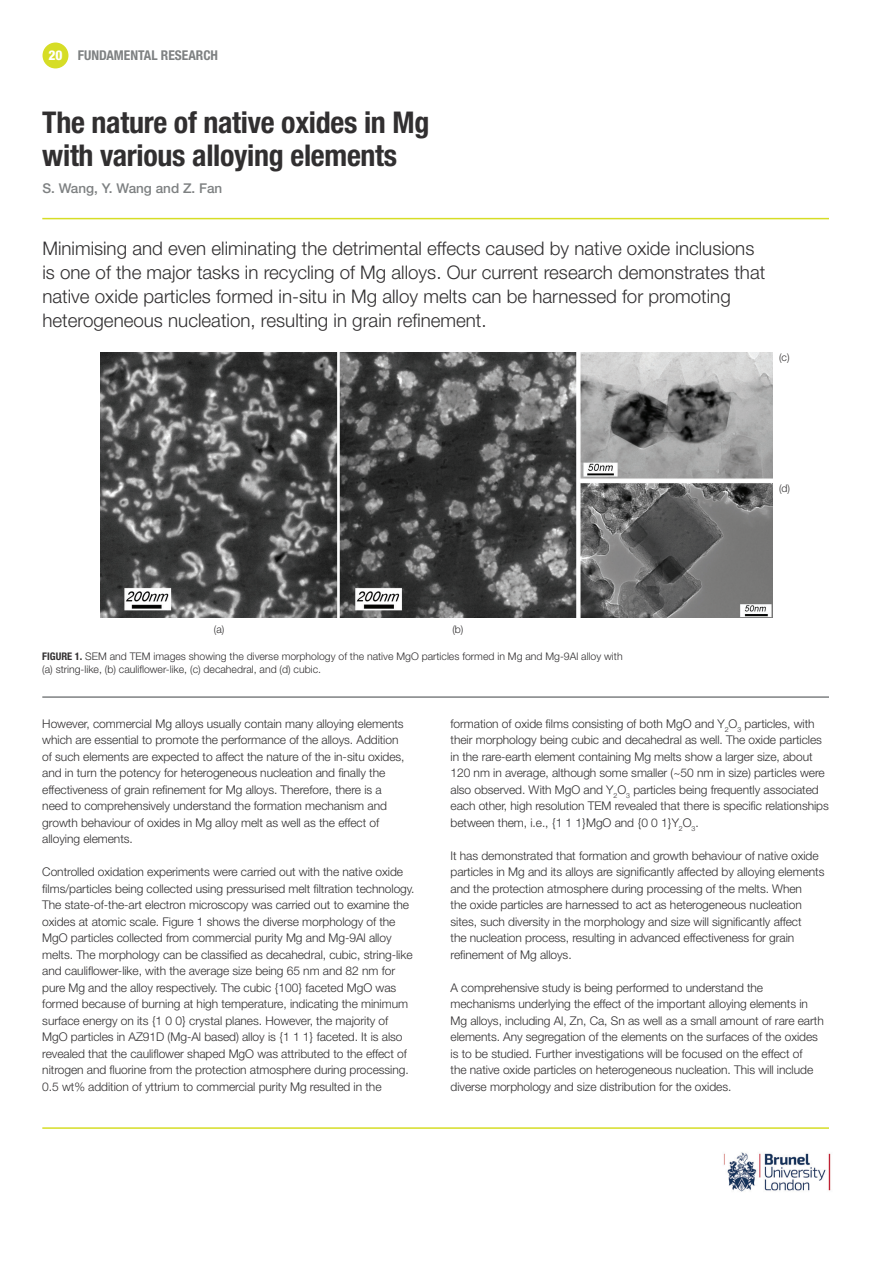
<style>
.page{position:relative;width:893px;height:1263px;background:#fff}
.page>*{position:absolute;margin:0;border:0;box-sizing:border-box;transform-origin:0 0}
.t1{font:700 condensed 30px/33px "Helvetica Neue";letter-spacing:-.01em;color:#312f30}
.t2{font:300 18.75px/24px "Helvetica Neue";color:#312f30}
.t3{font:700 condensed 13.5px "Helvetica Neue";color:#7e8182}
.t4{font:500 13.5px "Helvetica Neue";color:#7e8182}
.t5{font:300 12px/16.5px "Helvetica Neue";letter-spacing:-.005em;color:#312f30}
.t6{font:300 10.5px/13.5px "Helvetica Neue";color:#312f30}
.s1{font-weight:800;color:#fff}
.s2{font-weight:700;font-stretch:condensed}
</style>
<div class="page">
<div style="left:43px;top:43px;width:25px;height:25px;background:#d6dd26;border-radius:50%"></div>
<hr style="left:42px;top:218px;width:787px;height:1px;background:#d6dd26">
<hr style="left:42px;top:696px;width:787px;height:2px;background:#7e8182">
<hr style="left:42px;top:1127px;width:787px;height:2px;background:#d6dd26">
<img style="left:100px;top:352px;width:673px;height:265px">
<img style="left:723px;top:1152px;width:108px;height:40px">
<p class="t3" style="left:48px;top:47px;width:171px"><span class="s1">20</span> FUNDAMENTAL RESEARCH</p>
<h1 class="t1" style="left:42px;top:106px;width:389px">The nature of native oxides in Mg with various alloying elements</h1>
<p class="t4" style="left:42px;top:180px;width:181px">S. Wang, Y. Wang and Z. Fan</p>
<p class="t2" style="left:42px;top:236px;width:724px">Minimising and even eliminating the detrimental effects caused by native oxide inclusions is one of the major tasks in recycling of Mg alloys. Our current research demonstrates that native oxide particles formed in-situ in Mg alloy melts can be harnessed for promoting heterogeneous nucleation, resulting in grain refinement.</p>
<p class="t6" style="left:779px;top:350px;width:12px">(c)</p>
<p class="t6" style="left:779px;top:481px;width:13px">(d)</p>
<p class="t6" style="left:214px;top:622px;width:12px">(a)</p>
<p class="t6" style="left:452px;top:622px;width:13px">(b)</p>
<p class="t6" style="left:42px;top:649px;width:582px"><span class="s2">FIGURE 1.</span> SEM and TEM images showing the diverse morphology of the native MgO particles formed in Mg and Mg-9Al alloy with (a) string-like, (b) cauliflower-like, (c) decahedral, and (d) cubic.</p>
<p class="t5" style="left:42px;top:715px;width:364px">However, commercial Mg alloys usually contain many alloying elements which are essential to promote the performance of the alloys. Addition of such elements are expected to affect the nature of the in-situ oxides, and in turn the potency for heterogeneous nucleation and finally the effectiveness of grain refinement for Mg alloys. Therefore, there is a need to comprehensively understand the formation mechanism and growth behaviour of oxides in Mg alloy melt as well as the effect of alloying elements.</p>
<p class="t5" style="left:42px;top:863px;width:374px">Controlled oxidation experiments were carried out with the native oxide films/particles being collected using pressurised melt filtration technology.<br>The state-of-the-art electron microscopy was carried out to examine the oxides at atomic scale. Figure 1 shows the diverse morphology of the MgO particles collected from commercial purity Mg and Mg-9Al alloy melts. The morphology can be classified as decahedral, cubic, string-like and cauliflower-like, with the average size being 65 nm and 82 nm for pure Mg and the alloy respectively. The cubic {100} faceted MgO was formed because of burning at high temperature, indicating the minimum surface energy on its {1 0 0} crystal planes. However, the majority of MgO particles in AZ91D (Mg-Al based) alloy is {1 1 1} faceted. It is also revealed that the cauliflower shaped MgO was attributed to the effect of nitrogen and fluorine from the protection atmosphere during processing.<br>0.5 wt% addition of yttrium to commercial purity Mg resulted in the</p>
<p class="t5" style="left:451px;top:715px;width:380px">formation of oxide films consisting of both MgO and Y<sub>2</sub>O<sub>3</sub> particles, with their morphology being cubic and decahedral as well. The oxide particles in the rare-earth element containing Mg melts show a larger size, about 120 nm in average, although some smaller (~50 nm in size) particles were also observed. With MgO and Y<sub>2</sub>O<sub>3</sub> particles being frequently associated each other, high resolution TEM revealed that there is specific relationships between them, i.e., {1 1 1}MgO and {0 0 1}Y<sub>2</sub>O<sub>3</sub>.</p>
<p class="t5" style="left:451px;top:847px;width:375px">It has demonstrated that formation and growth behaviour of native oxide particles in Mg and its alloys are significantly affected by alloying elements and the protection atmosphere during processing of the melts. When<br>the oxide particles are harnessed to act as heterogeneous nucleation sites, such diversity in the morphology and size will significantly affect<br>the nucleation process, resulting in advanced effectiveness for grain refinement of Mg alloys.</p>
<p class="t5" style="left:451px;top:979px;width:375px">A comprehensive study is being performed to understand the mechanisms underlying the effect of the important alloying elements in Mg alloys, including Al, Zn, Ca, Sn as well as a small amount of rare earth elements. Any segregation of the elements on the surfaces of the oxides is to be studied. Further investigations will be focused on the effect of<br>the native oxide particles on heterogeneous nucleation. This will include diverse morphology and size distribution for the oxides.</p>
</div>
